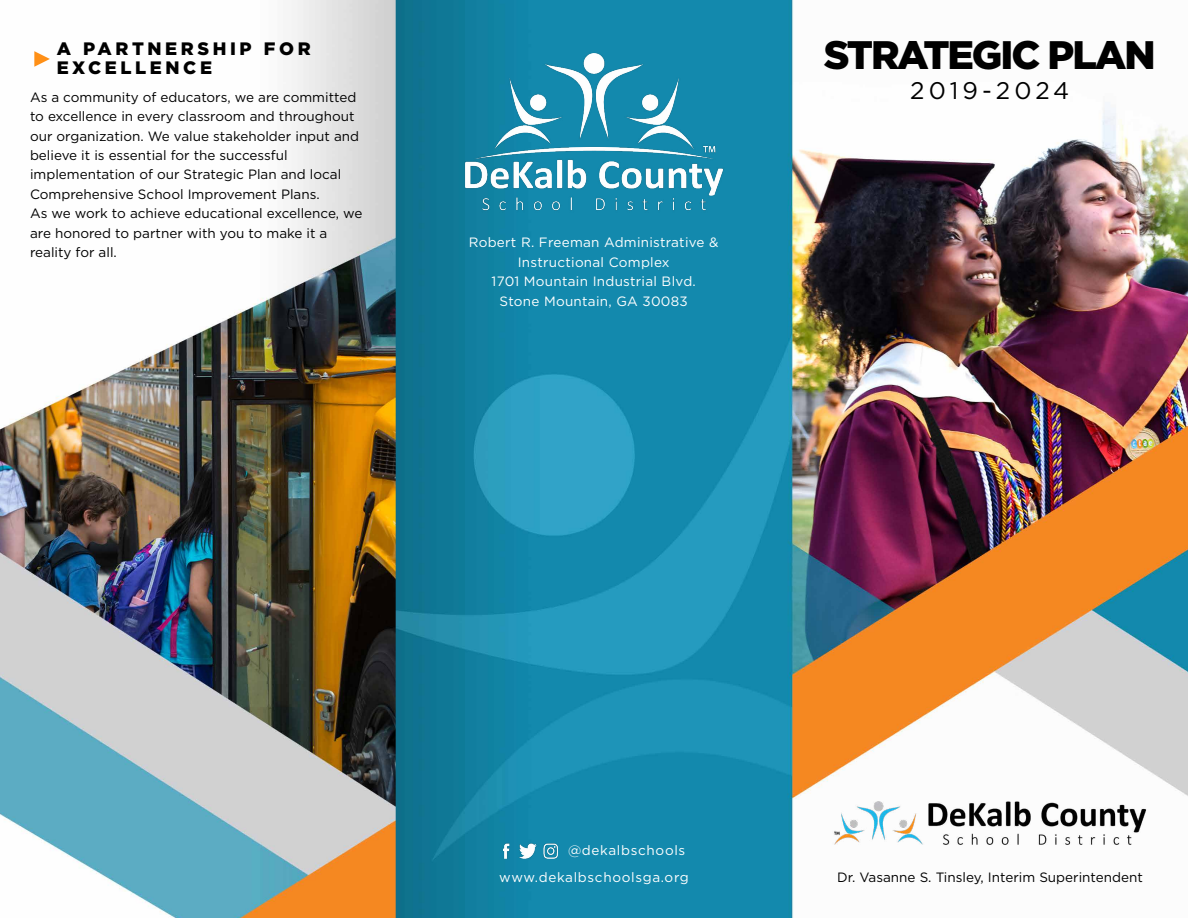
<style>
.page{position:relative;width:1188px;height:918px;background:#fff}
.page>*{position:absolute;margin:0;border:0;box-sizing:border-box;transform-origin:0 0}
.t1{font:900 39.75px "Gotham";letter-spacing:-.05em;color:#000}
.t2{font:24px "Gotham";letter-spacing:.165em;color:#000}
.t3{font:900 18px/19.5px "Gotham";letter-spacing:.2em;color:#000}
.t4{font:13.5px/19.5px "Gotham";color:#000}
.t5{font:13.5px/19.5px "Gotham";letter-spacing:.02em;color:#fff;text-align:center}
.t6{font:13.5px "Gotham";letter-spacing:.05em;color:#fff}
</style>
<div class="page">
<img style="left:0;top:0;width:1188px;height:918px">
<svg style="left:34px;top:51px;width:16px;height:16px"></svg>
<img style="left:448px;top:40px;width:292px;height:183px">
<img style="left:812px;top:778px;width:356px;height:89px">
<img style="left:503px;top:843px;width:55px;height:16px">
<h3 class="t3" style="left:57px;top:38px;width:255px">A PARTNERSHIP FOR<br>EXCELLENCE</h3>
<p class="t4" style="left:30px;top:87px;width:334px">As a community of educators, we are committed to excellence in every classroom and throughout our organization. We value stakeholder input and believe it is essential for the successful implementation of our Strategic Plan and local Comprehensive School Improvement Plans.<br>As we work to achieve educational excellence, we are honored to partner with you to make it a reality for all.</p>
<p class="t5" style="left:469px;top:232px;width:251px">Robert R. Freeman Administrative &amp;<br>Instructional Complex<br>1701 Mountain Industrial Blvd.<br>Stone Mountain, GA 30083</p>
<h1 class="t1" style="left:824px;top:27px;width:333px">STRATEGIC PLAN</h1>
<h2 class="t2" style="left:910px;top:75px;width:161px">2019-2024</h2>
<p class="t6" style="left:568px;top:841px;width:119px">@dekalbschools</p>
<p class="t6" style="left:499px;top:868px;width:191px">www.dekalbschoolsga.org</p>
<p class="t4" style="left:837px;top:867px;width:307px">Dr. Vasanne S. Tinsley, Interim Superintendent</p>
</div>
